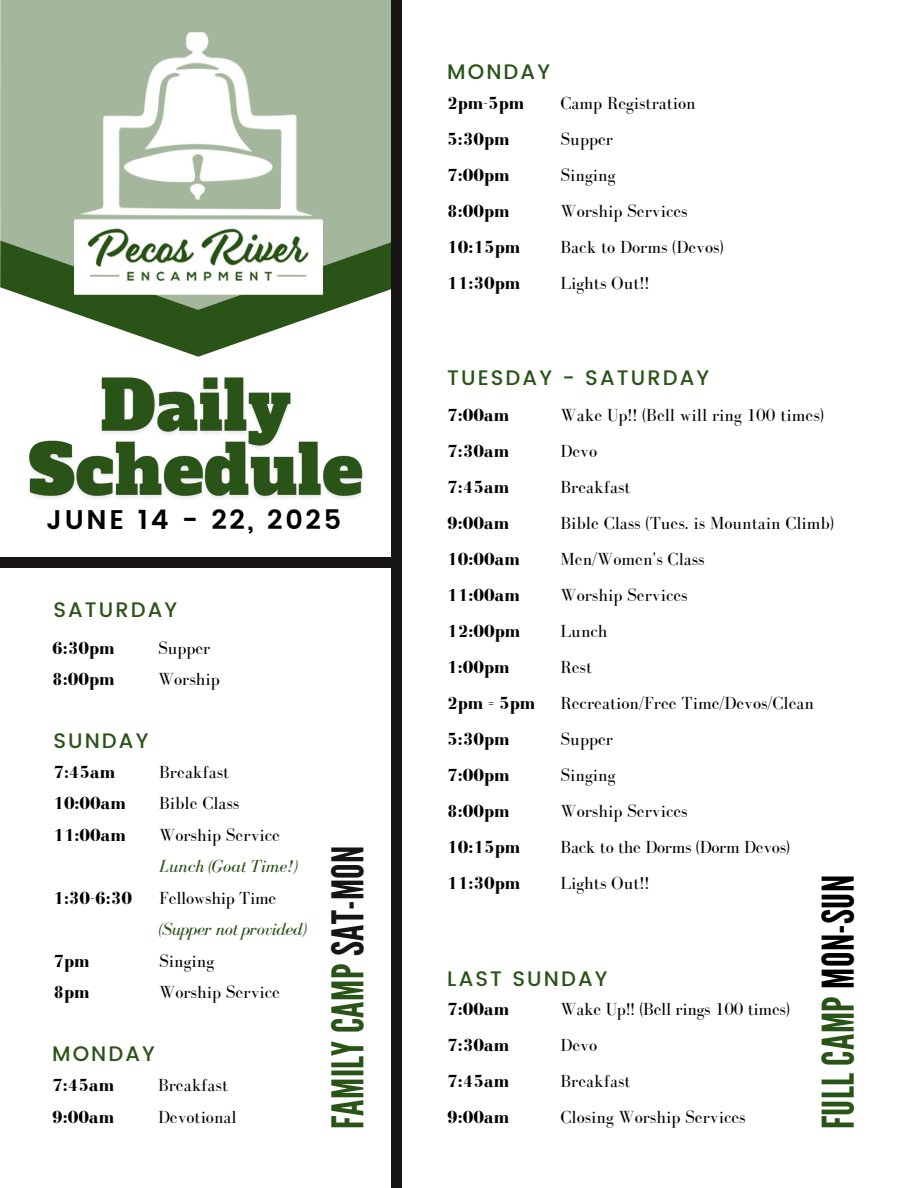
<style>
.page{position:relative;width:918px;height:1188px;background:#fff}
.page>*{position:absolute;margin:0;border:0;box-sizing:border-box;transform-origin:0 0}
.t1{font:43.65px "League Gothic";letter-spacing:.01em;color:#2a5317}
.t2{font:600 27px "Poppins";letter-spacing:.1em;color:#000}
.t3{font:500 21px "Poppins";letter-spacing:.1em;color:#2a5317}
.t4{font:18px "Bodoni FLF";color:#000}
.t5{font:700 18px "Bodoni FLF";color:#000}
.t6{font:italic 18px "Bodoni FLF";letter-spacing:-.015em;color:#2a5317}
.s1{color:#171514}
.s2{color:#000}
</style>
<div class="page">
<svg style="left:65px;top:310px;width:267px;height:47px"></svg>
<svg style="left:0;top:0;width:391px;height:310px;background:#91a687"></svg>
<img style="left:75px;top:33px;width:247px;height:262px">
<div style="left:391px;top:0;width:11px;height:1188px;background:#171514"></div>
<img style="left:29px;top:377px;width:334px;height:122px">
<div style="left:0;top:558px;width:397px;height:10px;background:#171514"></div>
<p class="t2" style="left:47px;top:504px;width:296px">JUNE 14 - 22, 2025</p>
<p class="t3" style="left:53px;top:597px;width:125px">SATURDAY</p>
<p class="t5" style="left:52px;top:638px;width:64px">6:30pm</p>
<p class="t5" style="left:52px;top:670px;width:64px">8:00pm</p>
<p class="t4" style="left:158px;top:638px;width:54px">Supper</p>
<p class="t4" style="left:158px;top:670px;width:63px">Worship</p>
<p class="t3" style="left:53px;top:728px;width:97px">SUNDAY</p>
<p class="t5" style="left:53px;top:762px;width:63px">7:45am</p>
<p class="t5" style="left:53px;top:794px;width:74px">10:00am</p>
<p class="t5" style="left:53px;top:825px;width:74px">11:00am</p>
<p class="t5" style="left:53px;top:888px;width:80px">1:30-6:30</p>
<p class="t5" style="left:53px;top:951px;width:37px">7pm</p>
<p class="t5" style="left:53px;top:983px;width:37px">8pm</p>
<p class="t4" style="left:159px;top:762px;width:72px">Breakfast</p>
<p class="t4" style="left:159px;top:794px;width:82px">Bible Class</p>
<p class="t4" style="left:159px;top:825px;width:122px">Worship Service</p>
<p class="t6" style="left:159px;top:857px;width:140px">Lunch (Goat Time!)</p>
<h2 class="t4" style="left:159px;top:888px;width:119px">Fellowship Time</h2>
<h4 class="t6" style="left:159px;top:920px;width:149px">(Supper not provided)</h4>
<p class="t4" style="left:159px;top:951px;width:56px">Singing</p>
<p class="t4" style="left:159px;top:983px;width:122px">Worship Service</p>
<p class="t3" style="left:52px;top:1041px;width:104px">MONDAY</p>
<p class="t5" style="left:52px;top:1076px;width:63px">7:45am</p>
<p class="t5" style="left:52px;top:1107px;width:63px">9:00am</p>
<p class="t4" style="left:158px;top:1076px;width:72px">Breakfast</p>
<p class="t4" style="left:158px;top:1107px;width:80px">Devotional</p>
<p class="t1" style="left:323px;top:1129px;width:285px;rotate:-90deg">FAMILY CAMP <span class="s1">SAT-MON</span></p>
<p class="t3" style="left:447px;top:59px;width:104px">MONDAY</p>
<p class="t5" style="left:447px;top:93px;width:78px">2pm-5pm</p>
<p class="t5" style="left:447px;top:129px;width:64px">5:30pm</p>
<p class="t5" style="left:447px;top:165px;width:64px">7:00pm</p>
<h4 class="t5" style="left:447px;top:201px;width:64px">8:00pm</h4>
<p class="t5" style="left:447px;top:237px;width:74px">10:15pm</p>
<p class="t5" style="left:447px;top:273px;width:74px">11:30pm</p>
<p class="t4" style="left:561px;top:93px;width:137px">Camp Registration</p>
<p class="t4" style="left:561px;top:129px;width:54px">Supper</p>
<p class="t4" style="left:561px;top:165px;width:56px">Singing</p>
<p class="t4" style="left:561px;top:201px;width:129px">Worship Services</p>
<p class="t4" style="left:561px;top:237px;width:165px">Back to Dorms (Devos)</p>
<p class="t4" style="left:561px;top:273px;width:90px">Lights Out!!</p>
<p class="t3" style="left:447px;top:365px;width:263px">TUESDAY - SATURDAY</p>
<p class="t5" style="left:447px;top:406px;width:63px">7:00am</p>
<p class="t5" style="left:447px;top:442px;width:63px">7:30am</p>
<p class="t5" style="left:447px;top:478px;width:63px">7:45am</p>
<p class="t5" style="left:447px;top:514px;width:63px">9:00am</p>
<p class="t5" style="left:447px;top:550px;width:74px">10:00am</p>
<p class="t5" style="left:447px;top:586px;width:74px">11:00am</p>
<p class="t5" style="left:447px;top:622px;width:74px">12:00pm</p>
<p class="t5" style="left:447px;top:658px;width:64px">1:00pm</p>
<p class="t5" style="left:447px;top:694px;width:89px">2pm = 5pm</p>
<h2 class="t5" style="left:447px;top:730px;width:64px">5:30pm</h2>
<h4 class="t5" style="left:447px;top:766px;width:64px">7:00pm</h4>
<p class="t5" style="left:447px;top:802px;width:64px">8:00pm</p>
<p class="t5" style="left:447px;top:838px;width:74px">10:15pm</p>
<p class="t5" style="left:447px;top:874px;width:74px">11:30pm</p>
<p class="t4" style="left:561px;top:406px;width:265px">Wake Up!! (Bell will ring 100 times)</p>
<p class="t4" style="left:561px;top:442px;width:38px">Devo</p>
<h3 class="t4" style="left:561px;top:478px;width:72px">Breakfast</h3>
<p class="t4" style="left:561px;top:514px;width:275px">Bible Class (Tues. is Mountain Climb)</p>
<h4 class="t4" style="left:561px;top:550px;width:146px">Men/Women's Class</h4>
<p class="t4" style="left:561px;top:586px;width:129px">Worship Services</p>
<p class="t4" style="left:561px;top:622px;width:49px">Lunch</p>
<p class="t4" style="left:561px;top:658px;width:33px">Rest</p>
<p class="t4" style="left:561px;top:694px;width:255px">Recreation/Free Time/Devos/Clean</p>
<h4 class="t4" style="left:561px;top:730px;width:54px">Supper</h4>
<p class="t4" style="left:561px;top:766px;width:56px">Singing</p>
<p class="t4" style="left:561px;top:802px;width:129px">Worship Services</p>
<p class="t4" style="left:561px;top:838px;width:231px">Back to the Dorms (Dorm Devos)</p>
<p class="t4" style="left:561px;top:874px;width:90px">Lights Out!!</p>
<p class="t1" style="left:813px;top:1129px;width:256px;rotate:-90deg">FULL CAMP <span class="s2">MON-SUN</span></p>
<p class="t3" style="left:447px;top:966px;width:162px">LAST SUNDAY</p>
<p class="t5" style="left:447px;top:1000px;width:63px">7:00am</p>
<p class="t5" style="left:447px;top:1036px;width:63px">7:30am</p>
<p class="t5" style="left:447px;top:1072px;width:63px">7:45am</p>
<p class="t5" style="left:447px;top:1108px;width:63px">9:00am</p>
<p class="t4" style="left:561px;top:1000px;width:231px">Wake Up!! (Bell rings 100 times)</p>
<h4 class="t4" style="left:561px;top:1036px;width:38px">Devo</h4>
<p class="t4" style="left:561px;top:1072px;width:72px">Breakfast</p>
<p class="t4" style="left:561px;top:1108px;width:187px">Closing Worship Services</p>
</div>
